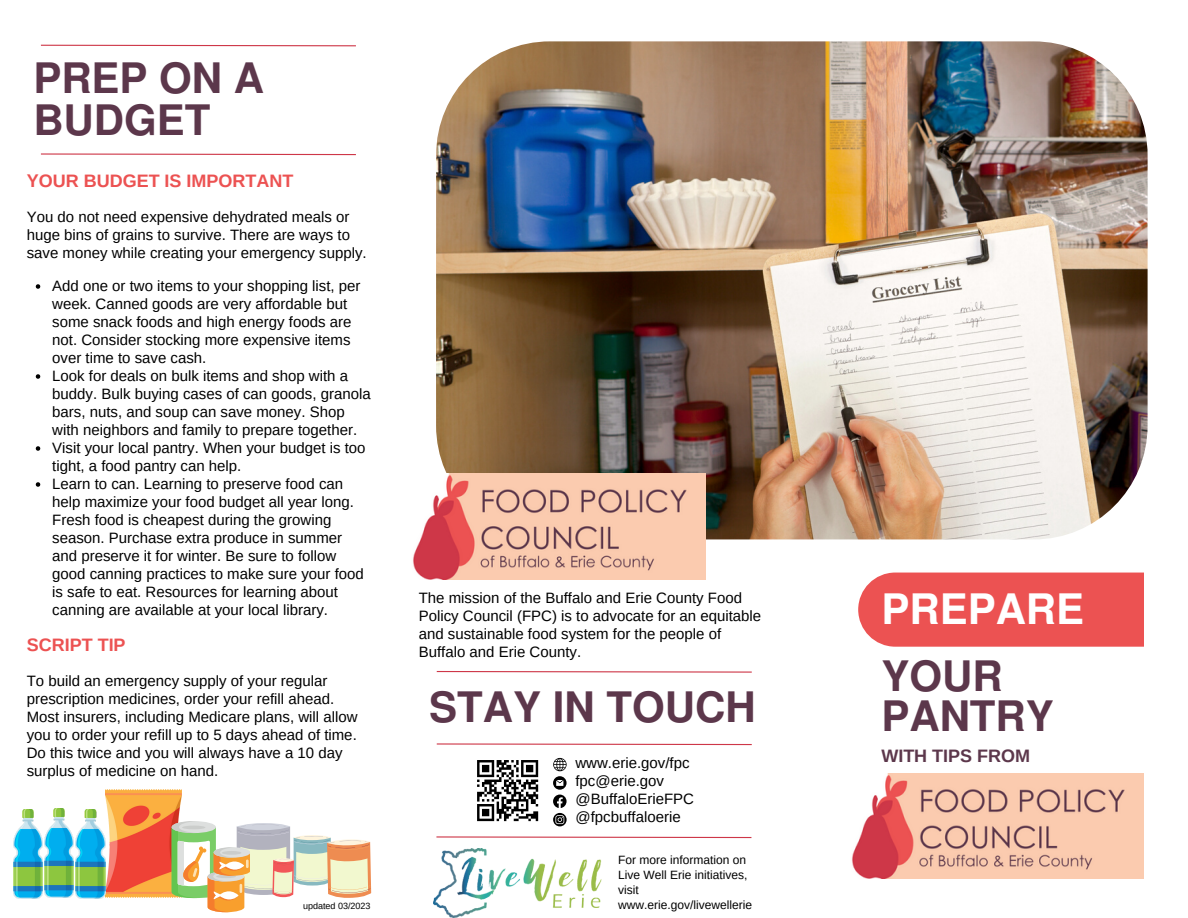
<style>
.page{position:relative;width:1188px;height:918px;background:#fff}
.page>*{position:absolute;margin:0;border:0;box-sizing:border-box;transform-origin:0 0}
.t1{font:700 42px/41.7px "Ouhod";color:#5c374b}
.t2{font:700 42px "Ouhod";color:#fff}
.t3{font:700 18px "Arimo";color:#ec5252}
.t4{font:700 18px "Arimo";color:#5c374b}
.t5{font:15px/18px "Arimo";color:#000}
.t6{font:12px/15px "Arimo";color:#000;text-align:justify}
.t7{font:9px "Arimo";color:#000}
</style>
<div class="page">
<img style="left:436px;top:41px;width:712px;height:498px;border-radius:114px">
<img style="left:852px;top:773px;width:292px;height:106px">
<div style="left:858px;top:573px;width:325px;height:74px;background:#ec5252;border-radius:37px"></div>
<div style="left:1144px;top:573px;width:44px;height:74px;background:#fff"></div>
<svg style="left:436px;top:671px;width:316px;height:2px"></svg>
<svg style="left:436px;top:743px;width:316px;height:3px"></svg>
<svg style="left:477px;top:760px;width:61px;height:61px"></svg>
<svg style="left:553px;top:758px;width:14px;height:68px"></svg>
<img style="left:105px;top:789px;width:77px;height:108px">
<svg style="left:172px;top:821px;width:199px;height:91px"></svg>
<img style="left:76px;top:809px;width:29px;height:89px">
<img style="left:45px;top:809px;width:29px;height:89px">
<img style="left:13px;top:809px;width:30px;height:89px">
<svg style="left:40px;top:44px;width:316px;height:3px"></svg>
<svg style="left:41px;top:153px;width:315px;height:3px"></svg>
<svg style="left:36px;top:284px;width:4px;height:5px"></svg>
<svg style="left:36px;top:374px;width:4px;height:5px"></svg>
<svg style="left:36px;top:446px;width:4px;height:5px"></svg>
<svg style="left:36px;top:482px;width:4px;height:5px"></svg>
<svg style="left:436px;top:836px;width:316px;height:3px"></svg>
<img style="left:434px;top:848px;width:168px;height:70px">
<img style="left:413px;top:473px;width:292px;height:106px">
<h1 class="t1" style="left:33px;top:57px;width:232px">PREP ON A<br>BUDGET</h1>
<p class="t3" style="left:27px;top:171px;width:268px">YOUR BUDGET IS IMPORTANT</p>
<p class="t5" style="left:27px;top:208px;width:342px">You do not need expensive dehydrated meals or huge bins of grains to survive. There are ways to save money while creating your emergency supply.</p>
<p class="t5" style="left:52px;top:277px;width:320px">Add one or two items to your shopping list, per week. Canned goods are very affordable but some snack foods and high energy foods are not. Consider stocking more expensive items over time to save cash.<br>Look for deals on bulk items and shop with a buddy. Bulk buying cases of can goods, granola bars, nuts, and soup can save money. Shop with neighbors and family to prepare together.<br>Visit your local pantry. When your budget is too tight, a food pantry can help.<br>Learn to can. Learning to preserve food can help maximize your food budget all year long.<br>Fresh food is cheapest during the growing season. Purchase extra produce in summer and preserve it for winter. Be sure to follow good canning practices to make sure your food is safe to eat. Resources for learning about canning are available at your local library.</p>
<p class="t3" style="left:27px;top:635px;width:100px">SCRIPT TIP</p>
<p class="t5" style="left:27px;top:672px;width:332px">To build an emergency supply of your regular prescription medicines, order your refill ahead.<br>Most insurers, including Medicare plans, will allow you to order your refill up to 5 days ahead of time.<br>Do this twice and you will always have a 10 day surplus of medicine on hand.</p>
<p class="t5" style="left:419px;top:589px;width:344px">The mission of the Buffalo and Erie County Food Policy Council (FPC) is to advocate for an equitable and sustainable food system for the people of Buffalo and Erie County.</p>
<h1 class="t1" style="left:429px;top:686px;width:328px">STAY IN TOUCH</h1>
<p class="t5" style="left:575px;top:754px;width:120px">www.erie.gov/fpc fpc@erie.gov @BuffaloErieFPC @fpcbuffaloerie</p>
<p class="t6" style="left:618px;top:852px;width:131px">For more information on Live Well Erie initiatives, visit</p>
<p class="t7" style="left:303px;top:901px;width:69px">updated 03/2023</p>
<p class="t6" style="left:618px;top:897px;width:135px">www.erie.gov/livewellerie</p>
<h1 class="t2" style="left:881px;top:575px;width:204px">PREPARE</h1>
<h1 class="t1" style="left:881px;top:655px;width:174px;line-height:39.9px">YOUR<br>PANTRY</h1>
<p class="t4" style="left:881px;top:746px;width:150px">WITH TIPS FROM</p>
</div>
